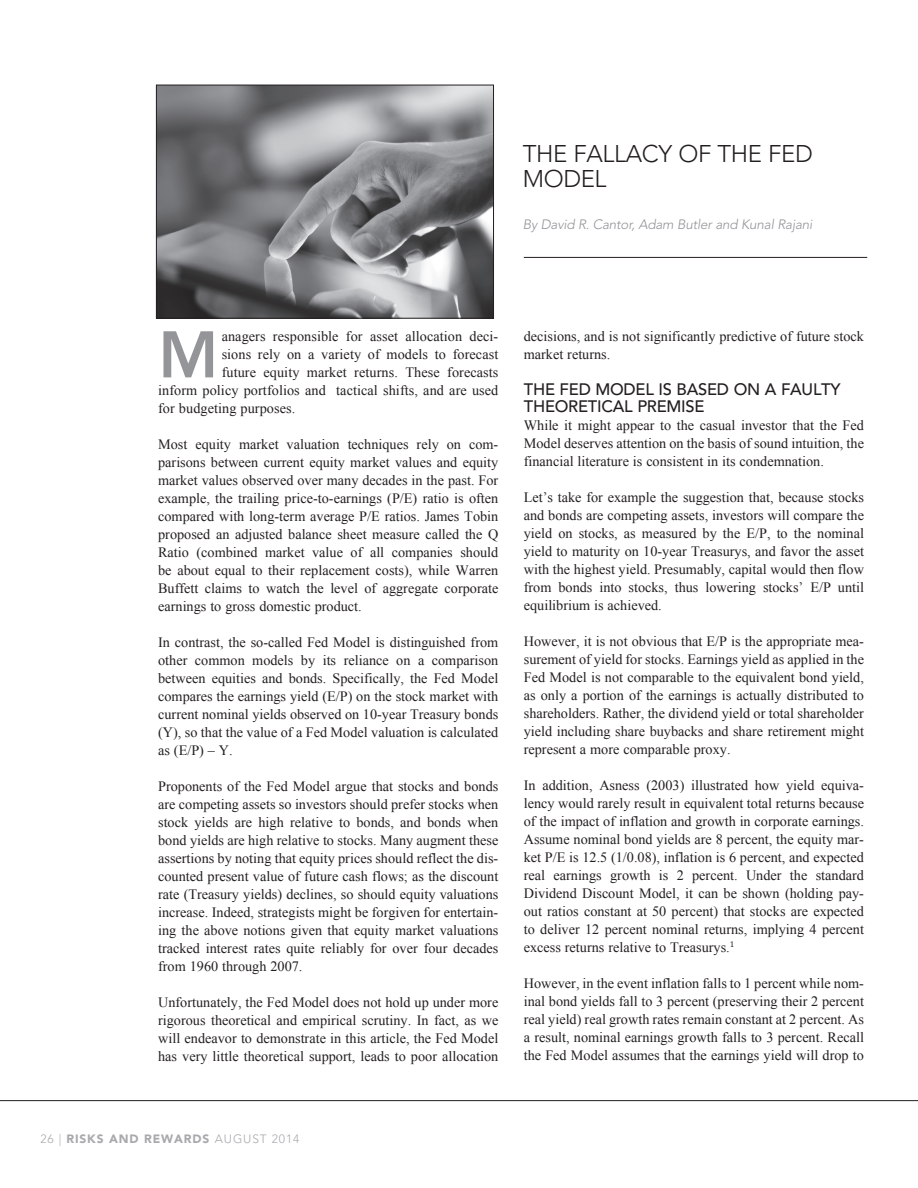
<style>
.page{position:relative;width:918px;height:1188px;background:#fff}
.page>*{position:absolute;margin:0;border:0;box-sizing:border-box;transform-origin:0 0}
.Body_with_drop_cap{font:800 65.1px "Avenir LT Std";color:#939598}
.Headline_new{font:300 24px/25.5px "Avenir LT Std";letter-spacing:-.015em;color:#231f20}
.Subheaders{font:500 16.5px/17.2px "Avenir LT Std";letter-spacing:-.015em;color:#231f20}
.Body-no_indent{font:14.25px/18px "Times New Roman";color:#231f20;text-align:justify}
.Body_with_drop_cap-2{font:14.25px "Times New Roman";letter-spacing:.005em;color:#231f20}
.By_line{font:italic 300 13.5px "Avenir LT Std";letter-spacing:-.015em;color:#939598}
.t1{font:900 12px "Avenir LT Std";letter-spacing:.075em;color:#a8a9ad}
.s1{font-weight:300}
</style>
<div class="page">
<hr style="left:0;top:1100px;width:918px;height:1px;background:#231f20">
<img style="left:158px;top:87px;width:334px;height:229px">
<div style="left:156px;top:85px;width:338px;height:233px;border:1px solid #231f20"></div>
<hr style="left:524px;top:257px;width:343px;height:1px;background:#231f20">
<p class="Headline_new" style="left:523px;top:141px;width:292px">THE FALLACY OF THE FED<br>MODEL</p>
<p class="By_line" style="left:523px;top:217px;width:291px">By David R. Cantor, Adam Butler and Kunal Rajani</p>
<p class="Body_with_drop_cap" style="left:158px;top:316px;width:62px">M</p>
<p class="Body_with_drop_cap-2" style="left:222px;top:327px;width:278px">anagers responsible for asset allocation deci-</p>
<p class="Body_with_drop_cap-2" style="left:222px;top:345px;width:278px">sions rely on a variety of models to forecast</p>
<p class="Body_with_drop_cap-2" style="left:222px;top:363px;width:278px">future equity market returns. These forecasts</p>
<p class="Body_with_drop_cap-2" style="left:158px;top:381px;width:342px">inform policy portfolios and tactical shifts, and are used</p>
<p class="Body_with_drop_cap-2" style="left:158px;top:399px;width:139px">for budgeting purposes.</p>
<p class="Body-no_indent" style="left:158px;top:435px;width:342px">Most equity market valuation techniques rely on com&shy;parisons between current equity market values and equity market values observed over many decades in the past. For example, the trailing price-to-earnings (P/E) ratio is often compared with long-term average P/E ratios. James Tobin proposed an adjusted balance sheet measure called the Q Ratio (combined market value of all companies should be about equal to their replacement costs), while Warren Buffett claims to watch the level of aggregate corporate earnings to gross domestic product.</p>
<p class="Body-no_indent" style="left:158px;top:633px;width:342px">In contrast, the so-called Fed Model is distinguished from other common models by its reliance on a comparison between equities and bonds. Specifically, the Fed Model compares the earnings yield (E/P) on the stock market with current nominal yields observed on 10-year Treasury bonds (Y), so that the value of a Fed Model valuation is calculated as (E/P) – Y.</p>
<p class="Body-no_indent" style="left:158px;top:777px;width:342px">Proponents of the Fed Model argue that stocks and bonds are competing assets so investors should prefer stocks when stock yields are high relative to bonds, and bonds when bond yields are high relative to stocks. Many augment these assertions by noting that equity prices should reflect the dis&shy;counted present value of future cash flows; as the discount rate (Treasury yields) declines, so should equity valuations increase. Indeed, strategists might be forgiven for entertain&shy;ing the above notions given that equity market valuations tracked interest rates quite reliably for over four decades from 1960 through 2007.</p>
<p class="Body-no_indent" style="left:158px;top:993px;width:342px">Unfortunately, the Fed Model does not hold up under more rigorous theoretical and empirical scrutiny. In fact, as we will endeavor to demonstrate in this article, the Fed Model has very little theoretical support, leads to poor allocation</p>
<p class="Body-no_indent" style="left:524px;top:327px;width:342px">decisions, and is not significantly predictive of future stock market returns.</p>
<p class="Subheaders" style="left:524px;top:381px;width:318px">THE FED MODEL IS BASED ON A FAULTY<br>THEORETICAL PREMISE</p>
<p class="Body-no_indent" style="left:524px;top:416px;width:342px">While it might appear to the casual investor that the Fed Model deserves attention on the basis of sound intuition, the financial literature is consistent in its condemnation.</p>
<p class="Body-no_indent" style="left:524px;top:488px;width:342px">Let’s take for example the suggestion that, because stocks and bonds are competing assets, investors will compare the yield on stocks, as measured by the E/P, to the nominal yield to maturity on 10-year Treasurys, and favor the asset with the highest yield. Presumably, capital would then flow from bonds into stocks, thus lowering stocks’ E/P until equilibrium is achieved.</p>
<p class="Body-no_indent" style="left:524px;top:632px;width:342px">However, it is not obvious that E/P is the appropriate mea&shy;surement of yield for stocks. Earnings yield as applied in the Fed Model is not comparable to the equivalent bond yield, as only a portion of the earnings is actually distributed to shareholders. Rather, the dividend yield or total shareholder yield including share buybacks and share retirement might represent a more comparable proxy.</p>
<p class="Body-no_indent" style="left:524px;top:776px;width:342px">In addition, Asness (2003) illustrated how yield equiva&shy;lency would rarely result in equivalent total returns because of the impact of inflation and growth in corporate earnings.<br>Assume nominal bond yields are 8 percent, the equity mar&shy;ket P/E is 12.5 (1/0.08), inflation is 6 percent, and expected real earnings growth is 2 percent. Under the standard Dividend Discount Model, it can be shown (holding pay&shy;out ratios constant at 50 percent) that stocks are expected to deliver 12 percent nominal returns, implying 4 percent excess returns relative to Treasurys.<sup>1</sup></p>
<p class="Body-no_indent" style="left:524px;top:974px;width:342px">However, in the event inflation falls to 1 percent while nom&shy;inal bond yields fall to 3 percent (preserving their 2 percent real yield) real growth rates remain constant at 2 percent. As a result, nominal earnings growth falls to 3 percent. Recall the Fed Model assumes that the earnings yield will drop to</p>
<p class="t1" style="left:40px;top:1132px;width:260px"><span class="s1">26 |</span> RISKS AND REWARDS <span class="s1">AUGUST 2014</span></p>
</div>
